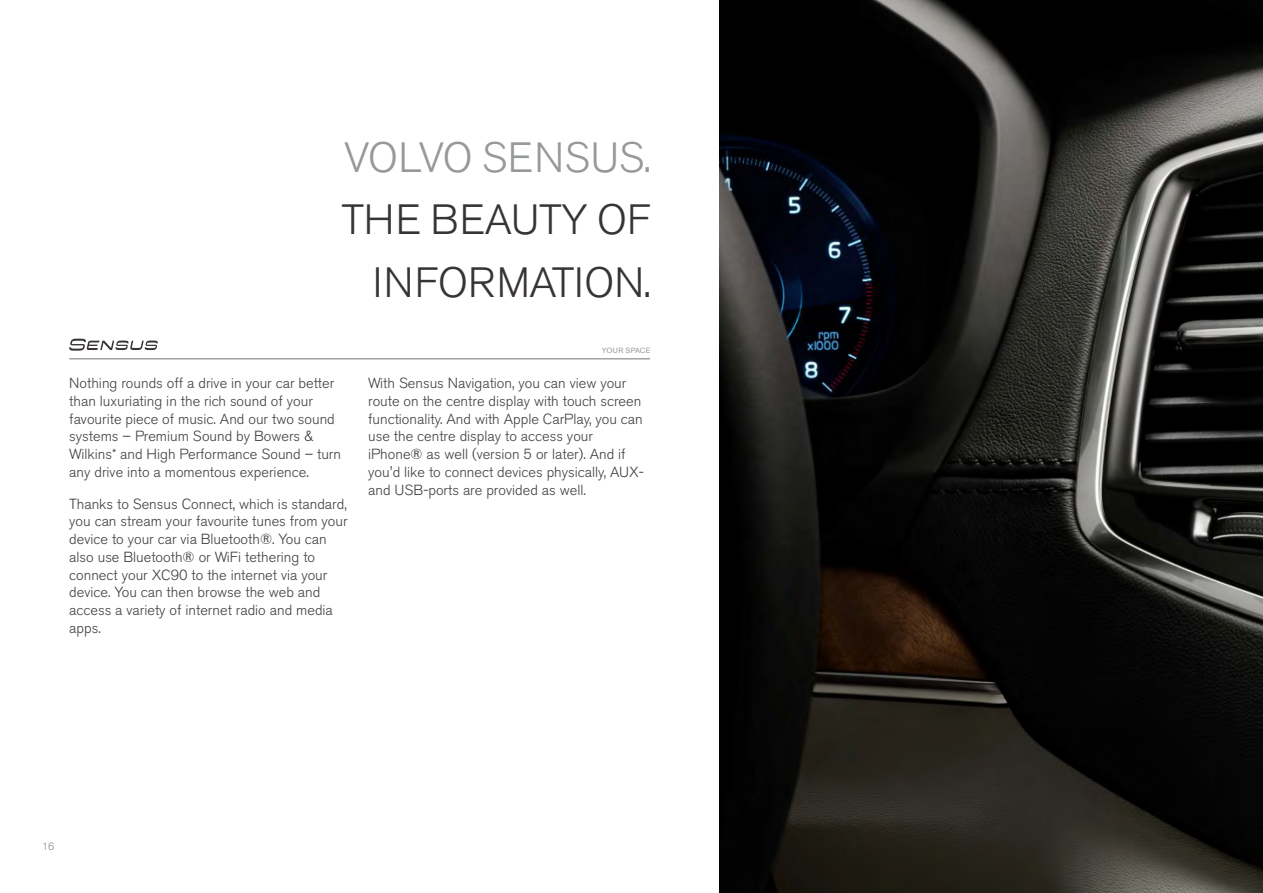
<style>
.page{position:relative;width:1263px;height:893px;background:#fff}
.page>*{position:absolute;margin:0;border:0;box-sizing:border-box;transform-origin:0 0}
.t1{font:300 42px/62.8px "Volvo Sans";color:#383336;text-align:right}
.t2{font:300 42px "Volvo Sans";letter-spacing:.01em;color:#969999}
.t3{font:300 14.55px/17.7px "Volvo Sans";color:#403d3d}
.t4{font:300 10.5px "Volvo Sans";color:#858787}
.t5{font:7.5px "Volvo Sans";letter-spacing:.04em;color:#969999}
</style>
<div class="page">
<svg style="left:69px;top:339px;width:89px;height:12px"></svg>
<hr style="left:69px;top:358px;width:581px;height:1px;background:#737375">
<img style="left:719px;top:0;width:544px;height:893px">
<h1 class="t2" style="left:344px;top:140px;width:308px">VOLVO SENSUS.</h1>
<h1 class="t1" style="left:342px;top:192px;width:311px">THE BEAUTY OF<br>INFORMATION.</h1>
<p class="t3" style="left:69px;top:376px;width:273px">Nothing rounds off a drive in your car better than luxuriating in the rich sound of your favourite piece of music. And our two sound systems – Premium Sound by Bowers &amp; Wilkins* and High Performance Sound – turn any drive into a momentous experience.</p>
<p class="t3" style="left:69px;top:496px;width:280px">Thanks to Sensus Connect, which is standard, you can stream your favourite tunes from your device to your car via Bluetooth®. You can also use Bluetooth® or WiFi tethering to connect your XC90 to the internet via your device. You can then browse the web and access a variety of internet radio and media apps.</p>
<p class="t5" style="left:602px;top:347px;width:50px">YOUR SPACE</p>
<p class="t3" style="left:368px;top:376px;width:277px">With Sensus Navigation, you can view your route on the centre display with touch screen functionality. And with Apple CarPlay, you can use the centre display to access your iPhone® as well (version 5 or later). And if you'd like to connect devices physically, AUX&shy;and USB-ports are provided as well.</p>
<p class="t4" style="left:42px;top:842px;width:14px">16</p>
</div>
